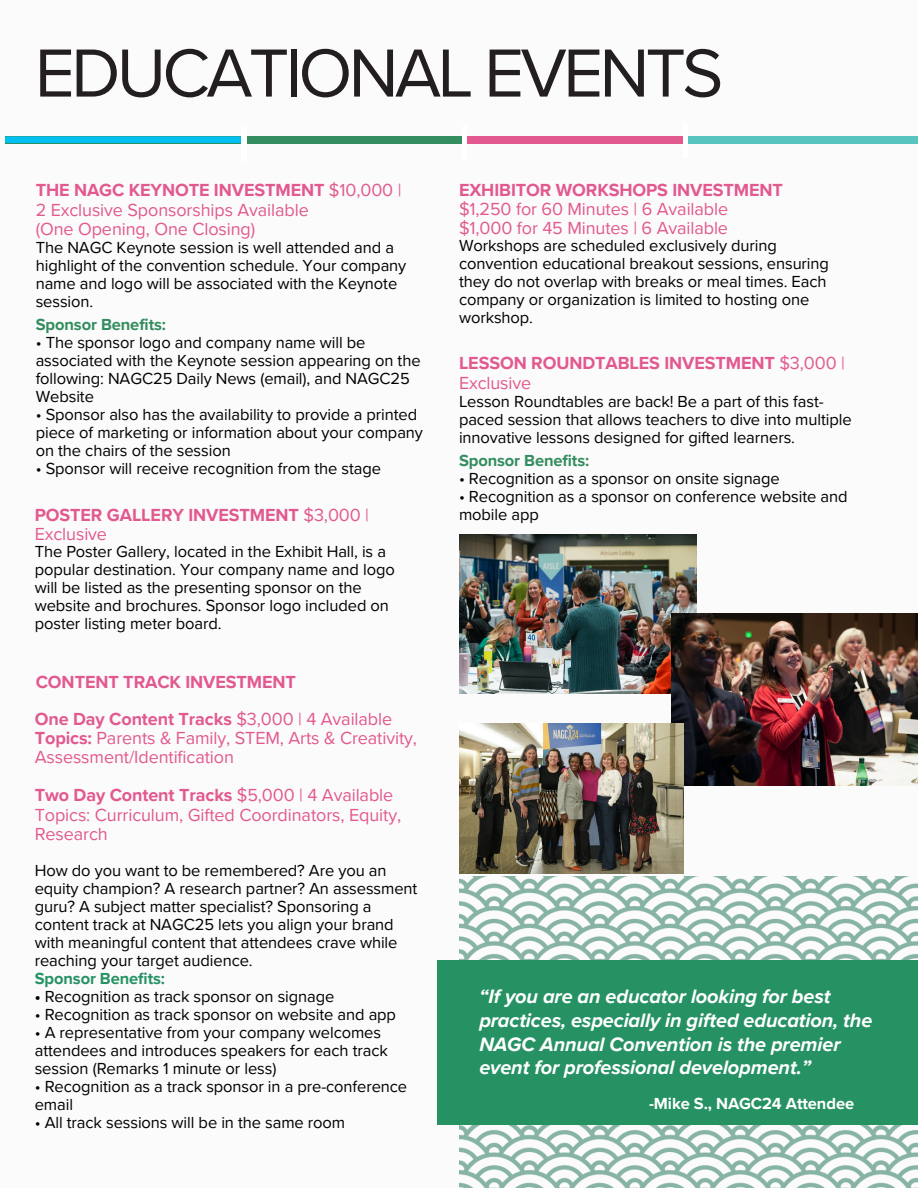
<style>
.page{position:relative;width:918px;height:1188px;background:#fbfbfb}
.page>*{position:absolute;margin:0;border:0;box-sizing:border-box;transform-origin:0 0}
.t1{font:70.5px "Proxima Nova";letter-spacing:-.055em;color:#231f20}
.t2{font:italic 700 19.95px/23.7px "Proxima Nova";letter-spacing:-.005em;color:#fff}
.t3{font:18px/19.2px "Proxima Nova";letter-spacing:-.005em;color:#e2598f}
.t4{font:700 18px/19.2px "Proxima Nova";letter-spacing:-.005em;color:#e2598f}
.t5{font:16.5px/18px "Proxima Nova";letter-spacing:-.005em;color:#000}
.t6{font:700 16.5px "Proxima Nova";letter-spacing:-.005em;color:#338d5f}
.t7{font:700 16.5px "Proxima Nova";letter-spacing:-.005em;color:#fff}
.t8{font:700 16.5px "Proxima Nova";letter-spacing:-.005em;color:#269263}
.s1{font-weight:400}
.s2{font-weight:700}
</style>
<div class="page">
<div style="left:5px;top:136px;width:459px;height:7px;background:#338d5f"></div>
<div style="left:464px;top:136px;width:454px;height:7px;background:#e2598f"></div>
<svg style="left:5px;top:136px;width:237px;height:7px;background:#04bde8"></svg>
<div style="left:686px;top:136px;width:232px;height:7px;background:#57c4bf"></div>
<hr style="left:242px;top:127px;width:4px;height:34px;background:#fff">
<div style="left:462px;top:126px;width:5px;height:34px;background:#fff"></div>
<div style="left:683px;top:124px;width:5px;height:33px;background:#fff"></div>
<img style="left:459px;top:535px;width:237px;height:158px">
<img style="left:672px;top:614px;width:246px;height:172px">
<img style="left:459px;top:724px;width:225px;height:150px">
<img style="left:459px;top:877px;width:459px;height:311px">
<div style="left:437px;top:960px;width:481px;height:165px;background:#269263"></div>
<h1 class="t1" style="left:35px;top:32px;width:690px">EDUCATIONAL EVENTS</h1>
<p class="t4" style="left:36px;top:181px;width:367px">THE NAGC KEYNOTE INVESTMENT <span class="s1">$10,000 |</span></p>
<p class="t3" style="left:36px;top:200px;width:275px">2 Exclusive Sponsorships Available</p>
<p class="t3" style="left:36px;top:220px;width:221px">(One Opening, One Closing)</p>
<p class="t5" style="left:36px;top:239px;width:372px">The NAGC Keynote session is well attended and a highlight of the convention schedule. Your company name and logo will be associated with the Keynote session.</p>
<p class="t6" style="left:36px;top:315px;width:132px">Sponsor Benefits:</p>
<p class="t5" style="left:36px;top:334px;width:331px">• The sponsor logo and company name will be</p>
<p class="t5" style="left:36px;top:352px;width:386px">associated with the Keynote session appearing on the</p>
<p class="t5" style="left:36px;top:370px;width:376px">following: NAGC25 Daily News (email), and NAGC25</p>
<p class="t5" style="left:36px;top:388px;width:60px">Website</p>
<p class="t5" style="left:36px;top:406px;width:383px">• Sponsor also has the availability to provide a printed</p>
<p class="t5" style="left:36px;top:424px;width:389px">piece of marketing or information about your company</p>
<p class="t5" style="left:36px;top:442px;width:197px">on the chairs of the session</p>
<p class="t5" style="left:36px;top:460px;width:347px">• Sponsor will receive recognition from the stage</p>
<p class="t4" style="left:35px;top:506px;width:336px">POSTER GALLERY INVESTMENT <span class="s1">$3,000 |<br>Exclusive</span></p>
<p class="t5" style="left:35px;top:543px;width:362px">The Poster Gallery, located in the Exhibit Hall, is a popular destination. Your company name and logo will be listed as the presenting sponsor on the website and brochures. Sponsor logo included on poster listing meter board.</p>
<p class="t4" style="left:36px;top:673px;width:262px">CONTENT TRACK INVESTMENT</p>
<p class="t3" style="left:35px;top:710px;width:384px"><span class="s2">One Day Content Tracks</span> $3,000 | 4 Available<br><span class="s2">Topics:</span> Parents &amp; Family, STEM, Arts &amp; Creativity,<br>Assessment/Identification</p>
<p class="t3" style="left:35px;top:786px;width:368px"><span class="s2">Two Day Content Tracks</span> $5,000 | 4 Available<br>Topics: Curriculum, Gifted Coordinators, Equity,<br>Research</p>
<p class="t5" style="left:35px;top:862px;width:384px">How do you want to be remembered? Are you an equity champion? A research partner? An assessment guru? A subject matter specialist? Sponsoring a content track at NAGC25 lets you align your brand with meaningful content that attendees crave while reaching your target audience.</p>
<p class="t8" style="left:35px;top:969px;width:132px">Sponsor Benefits:</p>
<p class="t5" style="left:35px;top:988px;width:301px"><span class="s2">•</span> Recognition as track sponsor on signage</p>
<p class="t5" style="left:35px;top:1006px;width:363px">• Recognition as track sponsor on website and app</p>
<p class="t5" style="left:35px;top:1024px;width:355px">• A representative from your company welcomes attendees and introduces speakers for each track session (Remarks 1 minute or less)</p>
<p class="t5" style="left:35px;top:1078px;width:374px">• Recognition as a track sponsor in a pre-conference email</p>
<p class="t5" style="left:35px;top:1114px;width:312px">• All track sessions will be in the same room</p>
<h2 class="t4" style="left:459px;top:181px;width:326px">EXHIBITOR WORKSHOPS INVESTMENT</h2>
<h4 class="t3" style="left:459px;top:200px;width:271px">$1,250 for 60 Minutes | 6 Available</h4>
<h4 class="t3" style="left:459px;top:219px;width:271px">$1,000 for 45 Minutes | 6 Available</h4>
<p class="t5" style="left:459px;top:237px;width:372px">Workshops are scheduled exclusively during convention educational breakout sessions, ensuring they do not overlap with breaks or meal times. Each company or organization is limited to hosting one workshop.</p>
<p class="t4" style="left:459px;top:354px;width:387px">LESSON ROUNDTABLES INVESTMENT <span class="s1">$3,000 |<br>Exclusive</span></p>
<p class="t5" style="left:459px;top:393px;width:394px">Lesson Roundtables are back! Be a part of this fast&shy;paced session that allows teachers to dive into multiple innovative lessons designed for gifted learners.</p>
<p class="t6" style="left:459px;top:451px;width:132px">Sponsor Benefits:</p>
<p class="t5" style="left:459px;top:470px;width:322px">• Recognition as a sponsor on onsite signage</p>
<p class="t5" style="left:459px;top:488px;width:390px">• Recognition as a sponsor on conference website and mobile app</p>
<p class="t2" style="left:479px;top:985px;width:395px">“If you are an educator looking for best practices, especially in gifted education, the NAGC Annual Convention is the premier event for professional development.”</p>
<p class="t7" style="left:649px;top:1094px;width:207px">-Mike S., NAGC24 Attendee</p>
</div>
